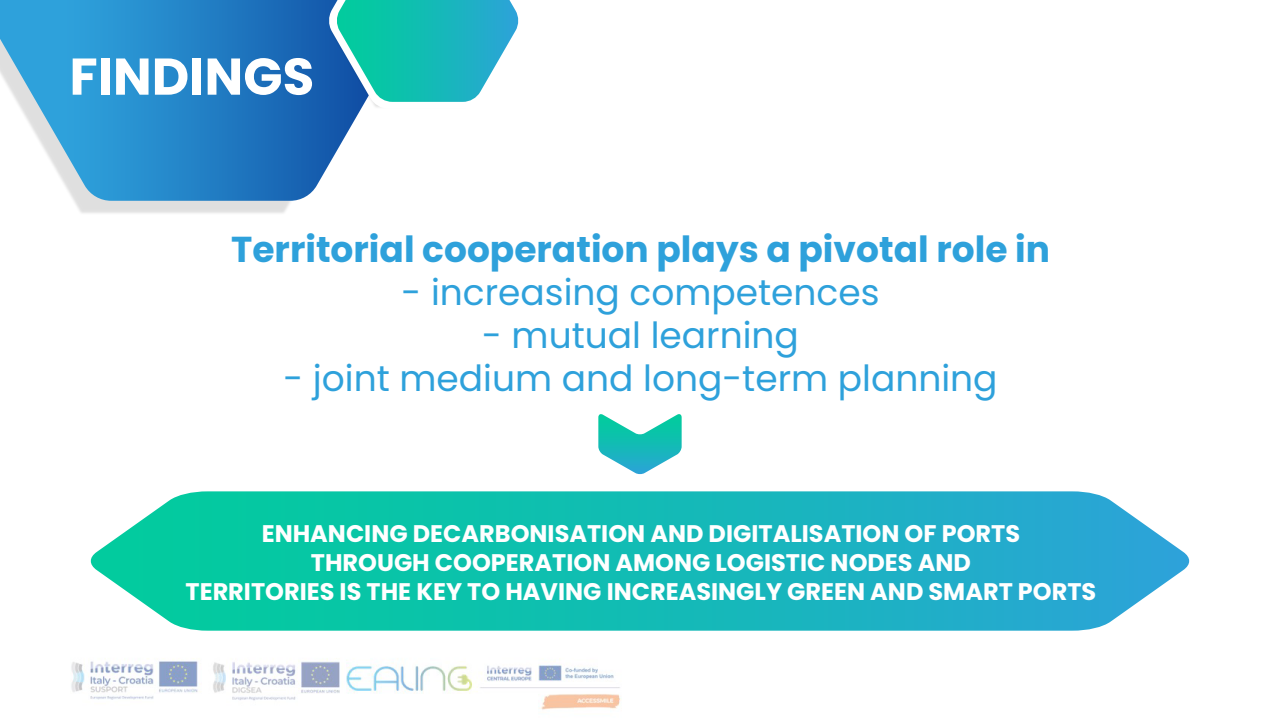
<style>
.page{position:relative;width:1280px;height:720px;background:#fff}
.page>*{position:absolute;margin:0;border:0;box-sizing:border-box;transform-origin:0 0}
.t1{font:700 51.6px "Poppins";color:#fff}
.t2{font:36px "Poppins";color:#2ea1db}
.t3{font:700 36px "Poppins";color:#2ea1db}
.t4{font:700 24px/28.8px "Poppins";color:#fff;text-align:center}
</style>
<div class="page">
<svg style="left:0;top:0;width:342px;height:201px;background:#4296d0"></svg>
<img style="left:295px;top:0;width:66px;height:143px">
<svg style="left:328px;top:0;width:191px;height:109px"></svg>
<img style="left:71px;top:658px;width:550px;height:52px">
<svg style="left:598px;top:414px;width:84px;height:60px"></svg>
<svg style="left:90px;top:491px;width:1100px;height:140px;background:#27bfbc"></svg>
<h1 class="t1" style="left:69px;top:47px;width:246px">FINDINGS</h1>
<h2 class="t3" style="left:231px;top:228px;width:820px">Territorial cooperation plays a pivotal role in</h2>
<h2 class="t2" style="left:402px;top:271px;width:479px">- increasing competences</h2>
<h2 class="t2" style="left:482px;top:315px;width:318px">- mutual learning</h2>
<h2 class="t2" style="left:283px;top:358px;width:716px">- joint medium and long-term planning</h2>
<p class="t4" style="left:186px;top:519px;width:912px">ENHANCING DECARBONISATION AND DIGITALISATION OF PORTS<br>THROUGH COOPERATION AMONG LOGISTIC NODES AND<br>TERRITORIES IS THE KEY TO HAVING INCREASINGLY GREEN AND SMART PORTS</p>
</div>
